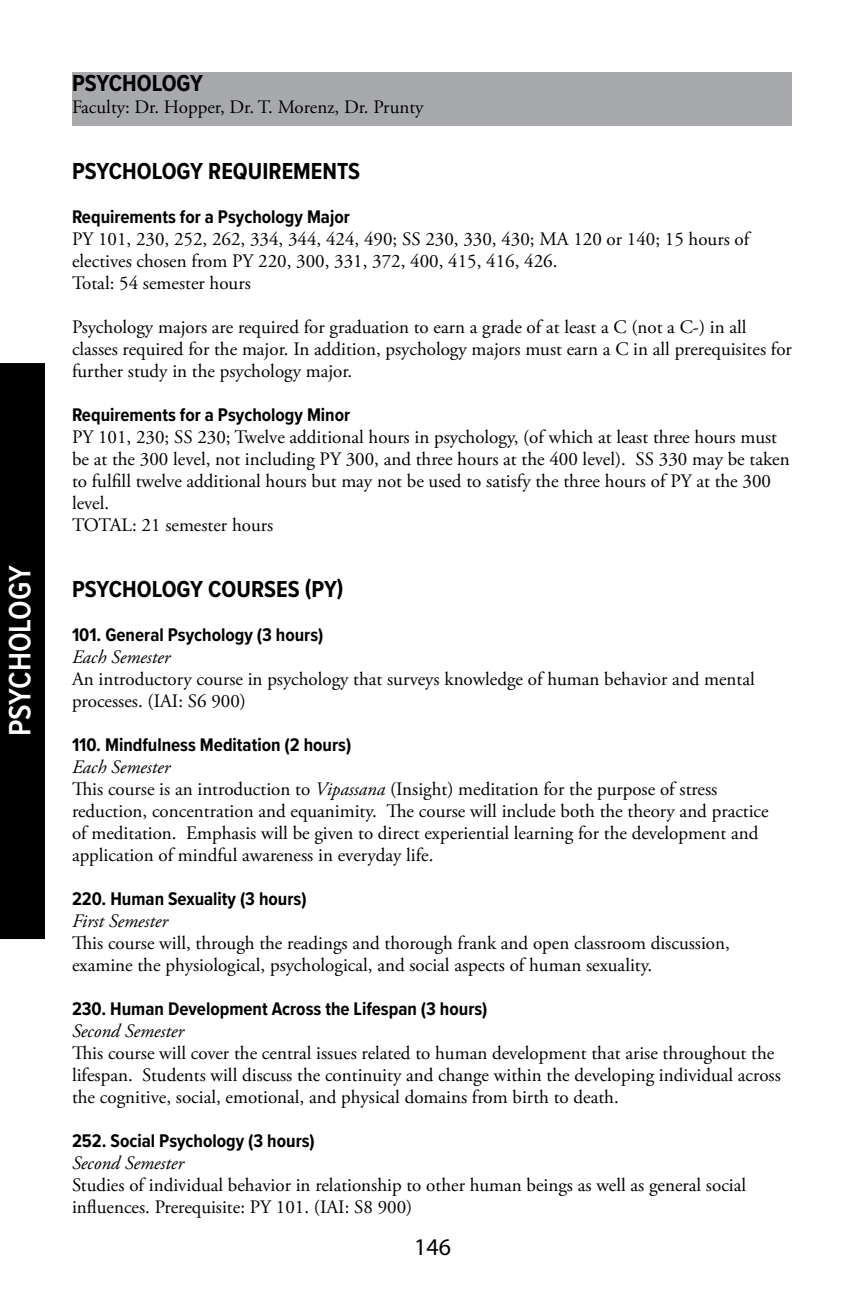
<style>
.page{position:relative;width:864px;height:1296px;background:#fff}
.page>*{position:absolute;margin:0;border:0;box-sizing:border-box;transform-origin:0 0}
.t1{font:600 32px "Proxima Nova Cond";color:#fff}
.t2{font:700 24px "Proxima Nova Cond";color:#000}
.t3{font:24px "Myriad Pro";color:#000}
.t4{font:19px/22px "Adobe Garamond Pro";color:#000}
.t5{font:700 19px "Proxima Nova Cond";color:#000}
.t6{font:italic 19px "Adobe Garamond Pro";color:#000}
.s1{font-style:italic}
</style>
<div class="page">
<div style="left:0;top:363px;width:45px;height:576px;background:#000"></div>
<div style="left:72px;top:72px;width:720px;height:54px;background:#a7a9ac"></div>
<h1 class="t1" style="left:-4px;top:736px;width:172px;rotate:-90deg">PSYCHOLOGY</h1>
<p class="t2" style="left:72px;top:65px;width:133px">PSYCHOLOGY</p>
<p class="t4" style="left:72px;top:97px;width:353px">Faculty: Dr. Hopper, Dr. T. Morenz, Dr. Prunty</p>
<p class="t2" style="left:72px;top:153px;width:290px">PSYCHOLOGY REQUIREMENTS</p>
<p class="t5" style="left:72px;top:203px;width:279px">Requirements for a Psychology Major</p>
<p class="t4" style="left:72px;top:229px;width:679px">PY 101, 230, 252, 262, 334, 344, 424, 490; SS 230, 330, 430; MA 120 or 140; 15 hours of electives chosen from PY 220, 300, 331, 372, 400, 415, 416, 426.<br>Total: 54 semester hours</p>
<p class="t4" style="left:72px;top:317px;width:721px">Psychology majors are required for graduation to earn a grade of at least a C (not a C-) in all classes required for the major. In addition, psychology majors must earn a C in all prerequisites for further study in the psychology major.</p>
<p class="t5" style="left:72px;top:401px;width:280px">Requirements for a Psychology Minor</p>
<p class="t4" style="left:72px;top:427px;width:719px">PY 101, 230; SS 230; Twelve additional hours in psychology, (of which at least three hours must be at the 300 level, not including PY 300, and three hours at the 400 level). SS 330 may be taken to fulfill twelve additional hours but may not be used to satisfy the three hours of PY at the 300 level.<br>TOTAL: 21 semester hours</p>
<p class="t2" style="left:72px;top:571px;width:273px">PSYCHOLOGY COURSES (PY)</p>
<p class="t5" style="left:72px;top:621px;width:253px">101. General Psychology (3 hours)</p>
<p class="t6" style="left:72px;top:646px;width:100px">Each Semester</p>
<p class="t4" style="left:72px;top:669px;width:684px">An introductory course in psychology that surveys knowledge of human behavior and mental processes. (IAI: S6 900)</p>
<p class="t5" style="left:72px;top:731px;width:281px">110. Mindfulness Meditation (2 hours)</p>
<p class="t4" style="left:72px;top:757px;width:698px"><span class="s1">Each Semester<br></span>This course is an introduction to <span class="s1">Vipassana</span> (Insight) meditation for the purpose of stress reduction, concentration and equanimity. The course will include both the theory and practice of meditation. Emphasis will be given to direct experiential learning for the development and application of mindful awareness in everyday life.</p>
<p class="t5" style="left:72px;top:885px;width:236px">220. Human Sexuality (3 hours)</p>
<p class="t6" style="left:72px;top:910px;width:97px">First Semester</p>
<p class="t4" style="left:72px;top:933px;width:659px">This course will, through the readings and thorough frank and open classroom discussion, examine the physiological, psychological, and social aspects of human sexuality.</p>
<p class="t5" style="left:72px;top:995px;width:417px">230. Human Development Across the Lifespan (3 hours)</p>
<p class="t6" style="left:72px;top:1020px;width:113px">Second Semester</p>
<p class="t4" style="left:72px;top:1043px;width:710px">This course will cover the central issues related to human development that arise throughout the lifespan. Students will discuss the continuity and change within the developing individual across the cognitive, social, emotional, and physical domains from birth to death.</p>
<p class="t5" style="left:72px;top:1127px;width:244px">252. Social Psychology (3 hours)</p>
<p class="t6" style="left:72px;top:1152px;width:113px">Second Semester</p>
<p class="t4" style="left:72px;top:1175px;width:676px">Studies of individual behavior in relationship to other human beings as well as general social influences. Prerequisite: PY 101. (IAI: S8 900)</p>
<p class="t3" style="left:414px;top:1232px;width:38px">146</p>
</div>
